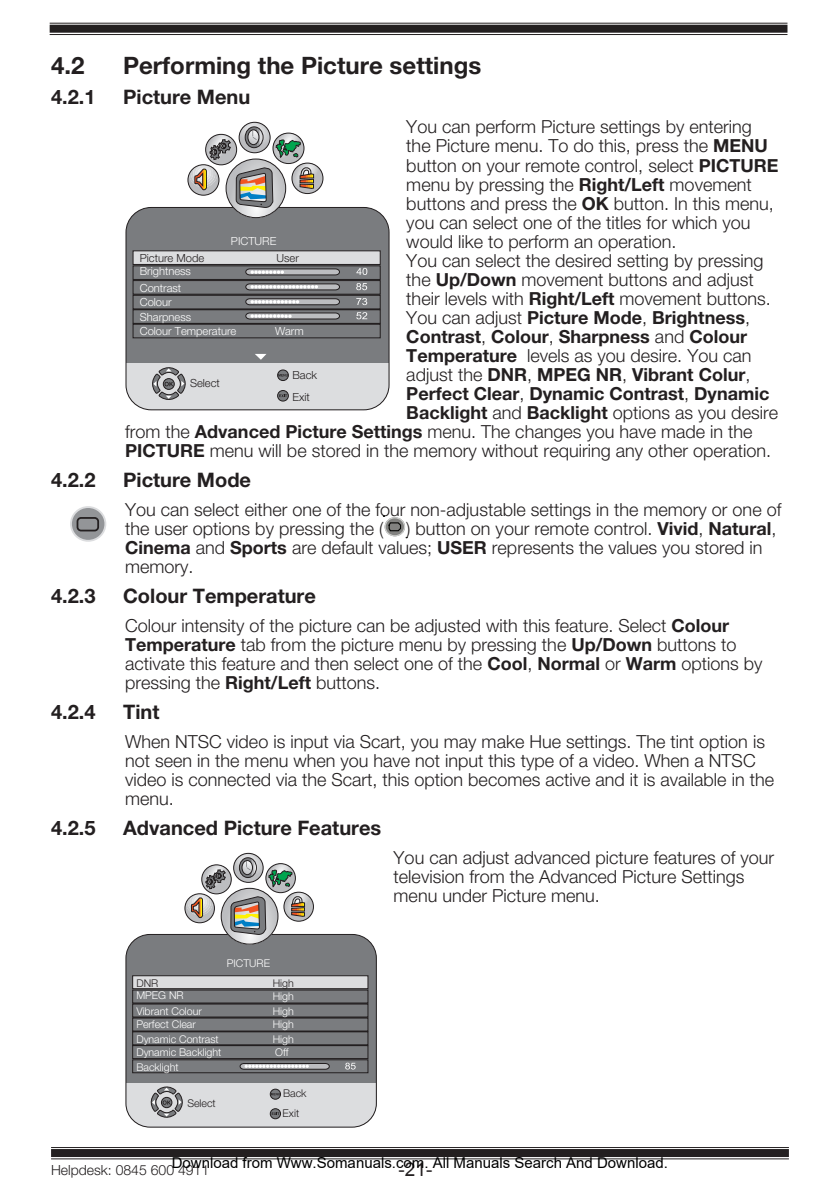
<style>
.page{position:relative;width:840px;height:1191px;background:#fff}
.page>*{position:absolute;margin:0;border:0;box-sizing:border-box;transform-origin:0 0}
.t1{font:700 24px "Helvetica Neue";color:#231f20}
.t2{font:700 20px "Helvetica Neue";color:#231f20}
.t3{font:19px "Arial";color:#231f20}
.t4{font:300 18px/19px "Helvetica Neue";color:#231f20}
.t5{font:700 18px "Helvetica Neue";color:#231f20}
.t6{font:15px "Arial";color:#000}
.t7{font:300 14px "Helvetica Neue";color:#231f20}
.t8{font:300 11.2px/14.6px "Helvetica Neue";color:#fff}
.t9{font:300 11.2px/21.8px "Helvetica Neue";color:#231f20}
.t10{font:300 10.6px "Helvetica Neue";color:#fff}
.t11{font:300 10.6px/19px "Helvetica Neue";color:#231f20}
.s1{font-weight:700}
.s2{font-weight:300}
</style>
<div class="page">
<div style="left:50px;top:25px;width:737px;height:8px;background:#231f20"></div>
<hr style="left:50px;top:34px;width:737px;height:1px;background:#231f20">
<hr style="left:50px;top:23px;width:737px;height:1px;background:#231f20">
<div style="left:51px;top:1149px;width:737px;height:8px;background:#231f20"></div>
<hr style="left:51px;top:1158px;width:737px;height:1px;background:#231f20">
<hr style="left:51px;top:1147px;width:737px;height:1px;background:#231f20">
<svg style="left:383px;top:516px;width:24px;height:22px"></svg>
<div style="left:126px;top:207px;width:263px;height:203px;background:#7a7c7f;border-radius:25px"></div>
<div style="left:126px;top:363px;width:263px;height:47px;background:#dcdddf"></div>
<div style="left:126px;top:207px;width:263px;height:203px;border:1px solid #231f20;border-radius:25px"></div>
<div style="left:133px;top:251px;width:247px;height:14px;background:#dcdddf;border:1px solid #231f20"></div>
<svg style="left:255px;top:354px;width:11px;height:6px"></svg>
<div style="left:292px;top:163px;width:31px;height:30px;background:#2b2728;border-radius:15px"></div>
<div style="left:291px;top:163px;width:32px;height:31px;border:1px solid #231f20;border-radius:50%"></div>
<svg style="left:188px;top:122px;width:134px;height:96px"></svg>
<svg style="left:152px;top:367px;width:34px;height:33px"></svg>
<svg style="left:277px;top:370px;width:11px;height:10px"></svg>
<div style="left:277px;top:370px;width:11px;height:11px;border:1px solid #231f20;border-radius:50%"></div>
<svg style="left:278px;top:374px;width:9px;height:2px"></svg>
<div style="left:277px;top:390px;width:11px;height:11px;background:#7a7c7f;border-radius:50%"></div>
<div style="left:277px;top:390px;width:11px;height:11px;border:1px solid #231f20;border-radius:50%"></div>
<svg style="left:279px;top:394px;width:8px;height:3px"></svg>
<svg style="left:133px;top:265px;width:247px;height:73px"></svg>
<div style="left:126px;top:934px;width:250px;height:193px;background:#7a7c7f;border-radius:24px"></div>
<div style="left:126px;top:1082px;width:250px;height:45px;background:#dcdddf"></div>
<div style="left:126px;top:934px;width:250px;height:193px;border:1px solid #231f20;border-radius:24px"></div>
<div style="left:132px;top:975px;width:236px;height:14px;background:#dcdddf;border:1px solid #231f20"></div>
<div style="left:283px;top:892px;width:30px;height:29px;border:1px solid #231f20;border-radius:50%"></div>
<svg style="left:185px;top:853px;width:127px;height:91px"></svg>
<svg style="left:150px;top:1086px;width:33px;height:32px"></svg>
<svg style="left:270px;top:1089px;width:10px;height:10px"></svg>
<div style="left:270px;top:1089px;width:10px;height:10px;border:1px solid #231f20;border-radius:50%"></div>
<svg style="left:271px;top:1093px;width:9px;height:2px"></svg>
<div style="left:270px;top:1108px;width:10px;height:10px;background:#7a7c7f;border-radius:50%"></div>
<div style="left:270px;top:1108px;width:10px;height:11px;border:1px solid #231f20;border-radius:50%"></div>
<svg style="left:271px;top:1112px;width:8px;height:3px"></svg>
<svg style="left:132px;top:989px;width:236px;height:80px"></svg>
<div style="left:132px;top:1059px;width:236px;height:14px;border:1px solid #231f20"></div>
<div style="left:71px;top:507px;width:34px;height:34px;background:#939598;border-radius:50%"></div>
<div style="left:70px;top:506px;width:36px;height:36px;border:2px solid #dcdddf;border-radius:50%"></div>
<div style="left:77px;top:517px;width:22px;height:14px;border:2px solid #231f20;border-radius:4px"></div>
<h1 class="t1" style="left:51px;top:51px;width:35px">4.2</h1>
<h1 class="t1" style="left:123px;top:51px;width:359px">Performing the Picture settings</h1>
<p class="t2" style="left:51px;top:85px;width:46px">4.2.1</p>
<p class="t2" style="left:123px;top:85px;width:129px">Picture Menu</p>
<p class="t4" style="left:406px;top:117px;width:347px">You can perform Picture settings by entering</p>
<p class="t4" style="left:406px;top:136px;width:363px">the Picture menu. To do this, press the <span class="s1">MENU</span></p>
<p class="t4" style="left:406px;top:155px;width:373px">button on your remote control, select <span class="s1">PICTURE</span></p>
<p class="t4" style="left:406px;top:174px;width:347px">menu by pressing the <span class="s1">Right/Left</span> movement</p>
<p class="t4" style="left:406px;top:193px;width:369px">buttons and press the <span class="s1">OK</span> button. In this menu,</p>
<p class="t4" style="left:406px;top:212px;width:345px">you can select one of the titles for which you</p>
<p class="t4" style="left:406px;top:231px;width:271px">would like to perform an operation.</p>
<p class="t4" style="left:406px;top:250px;width:358px">You can select the desired setting by pressing</p>
<p class="t4" style="left:406px;top:269px;width:349px">the <span class="s1">Up/Down</span> movement buttons and adjust</p>
<p class="t4" style="left:406px;top:288px;width:366px">their levels with <span class="s1">Right/Left</span> movement buttons.</p>
<p class="t5" style="left:406px;top:306px;width:345px"><span class="s2">You can adjust</span> Picture Mode<span class="s2">,</span> Brightness<span class="s2">,</span></p>
<p class="t5" style="left:406px;top:325px;width:342px">Contrast<span class="s2">,</span> Colour<span class="s2">,</span> Sharpness <span class="s2">and</span> Colour</p>
<p class="t4" style="left:406px;top:345px;width:346px"><span class="s1">Temperature</span> levels as you desire. You can</p>
<p class="t5" style="left:406px;top:363px;width:345px"><span class="s2">adjust the</span> DNR<span class="s2">,</span> MPEG NR<span class="s2">,</span> Vibrant Colur<span class="s2">,</span></p>
<p class="t5" style="left:406px;top:382px;width:364px">Perfect Clear<span class="s2">,</span> Dynamic Contrast<span class="s2">,</span> Dynamic</p>
<p class="t4" style="left:406px;top:402px;width:373px"><span class="s1">Backlight</span> and <span class="s1">Backlight</span> options as you desire</p>
<p class="t4" style="left:125px;top:421px;width:628px">from the <span class="s1">Advanced Picture Settings</span> menu. The changes you have made in the</p>
<p class="t4" style="left:125px;top:440px;width:647px"><span class="s1">PICTURE</span> menu will be stored in the memory without requiring any other operation.</p>
<p class="t2" style="left:51px;top:467px;width:46px">4.2.2</p>
<p class="t2" style="left:123px;top:467px;width:129px">Picture Mode</p>
<p class="t4" style="left:125px;top:499px;width:657px">You can select either one of the four non-adjustable settings in the memory or one of the user options by pressing the (</p>
<p class="t8" style="left:231px;top:234px;width:47px">PICTURE</p>
<p class="t9" style="left:140px;top:247px;width:66px">Picture Mode</p>
<p class="t9" style="left:276px;top:247px;width:24px">User</p>
<p class="t8" style="left:140px;top:263px;width:53px;line-height:16.2px">Brightness<br>Contrast</p>
<p class="t8" style="left:140px;top:294px;width:98px">Colour<br>Sharpness<br>Colour Temperature</p>
<p class="t8" style="left:275px;top:324px;width:30px">Warm</p>
<p class="t9" style="left:190px;top:372px;width:31px">Select</p>
<p class="t9" style="left:292px;top:364px;width:26px">Back<br>Exit</p>
<p class="t4" style="left:125px;top:518px;width:652px;text-indent:281px">) button on your remote control. <span class="s1">Vivid</span>, <span class="s1">Natural</span>,<br><span class="s1">Cinema</span> and <span class="s1">Sports</span> are default values; <span class="s1">USER</span> represents the values you stored in memory.</p>
<p class="t2" style="left:51px;top:583px;width:46px">4.2.3</p>
<p class="t2" style="left:123px;top:583px;width:194px">Colour Temperature</p>
<p class="t4" style="left:125px;top:615px;width:638px">Colour intensity of the picture can be adjusted with this feature. Select <span class="s1">Colour Temperature</span> tab from the picture menu by pressing the <span class="s1">Up/Down</span> buttons to activate this feature and then select one of the <span class="s1">Cool</span>, <span class="s1">Normal</span> or <span class="s1">Warm</span> options by pressing the <span class="s1">Right/Left</span> buttons.</p>
<p class="t2" style="left:51px;top:699px;width:46px">4.2.4</p>
<p class="t2" style="left:123px;top:699px;width:38px">Tint</p>
<p class="t4" style="left:125px;top:731px;width:650px">When NTSC video is input via Scart, you may make Hue settings. The tint option is not seen in the menu when you have not input this type of a video. When a NTSC video is connected via the Scart, this option becomes active and it is available in the menu.</p>
<p class="t2" style="left:51px;top:815px;width:46px">4.2.5</p>
<p class="t2" style="left:123px;top:815px;width:259px">Advanced Picture Features</p>
<p class="t4" style="left:393px;top:847px;width:382px">You can adjust advanced picture features of your television from the Advanced Picture Settings menu under Picture menu.</p>
<p class="t10" style="left:227px;top:957px;width:45px">PICTURE</p>
<p class="t11" style="left:136px;top:973px;width:23px">DNR</p>
<p class="t11" style="left:272px;top:973px;width:23px">High</p>
<p class="t10" style="left:136px;top:989px;width:49px">MPEG NR</p>
<p class="t10" style="left:272px;top:990px;width:23px">High</p>
<p class="t10" style="left:136px;top:1004px;width:67px">Vibrant Colour</p>
<p class="t10" style="left:272px;top:1004px;width:23px">High</p>
<p class="t10" style="left:136px;top:1018px;width:61px">Perfect Clear</p>
<p class="t10" style="left:272px;top:1018px;width:23px">High</p>
<p class="t10" style="left:136px;top:1032px;width:84px">Dynamic Contrast</p>
<p class="t10" style="left:272px;top:1032px;width:23px">High</p>
<p class="t10" style="left:136px;top:1045px;width:86px">Dynamic Backlight</p>
<p class="t10" style="left:275px;top:1045px;width:15px">Off</p>
<p class="t10" style="left:136px;top:1060px;width:44px">Backlight</p>
<p class="t11" style="left:187px;top:1093px;width:30px">Select</p>
<p class="t11" style="left:282px;top:1084px;width:25px">Back<br>Exit</p>
<p class="t6" style="left:172px;top:1154px;width:497px">Download from Www.Somanuals.com. All Manuals Search And Download.</p>
<p class="t7" style="left:51px;top:1161px;width:159px">Helpdesk: 0845 600 4911</p>
<p class="t3" style="left:398px;top:1157px;width:35px">-21-</p>
</div>
